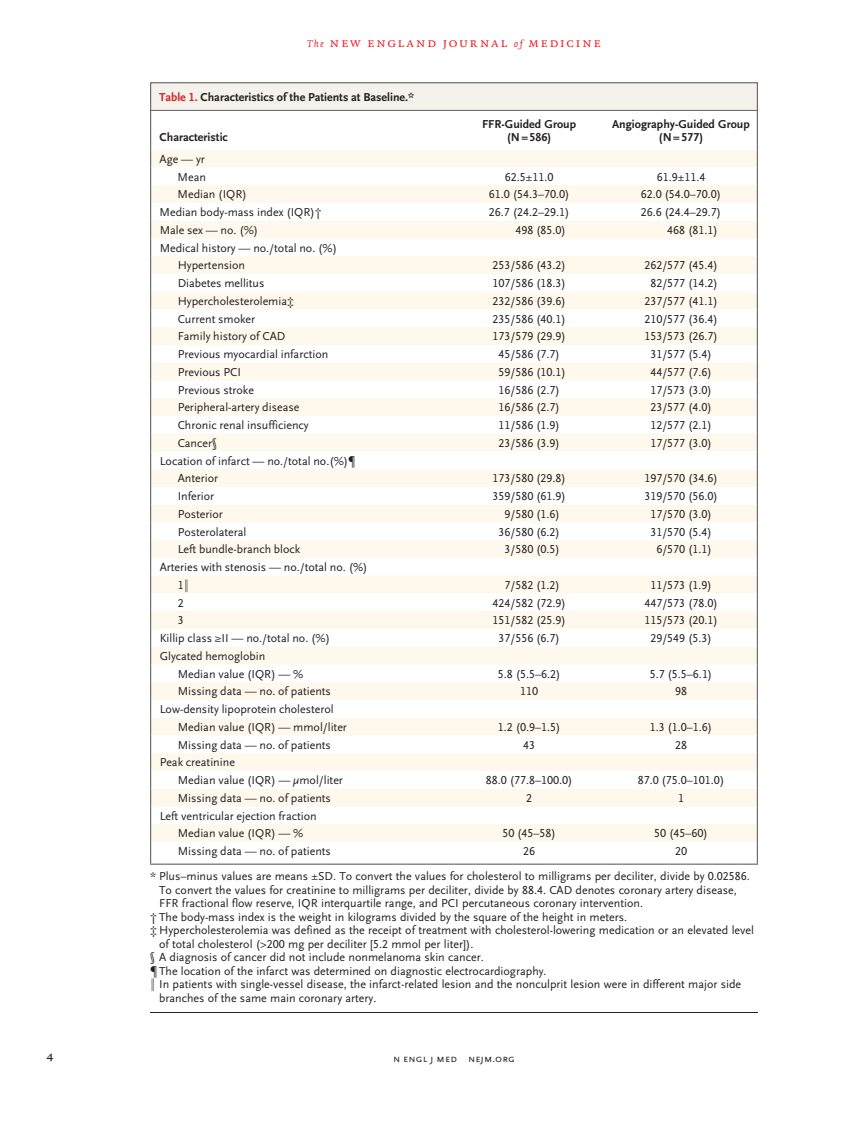
<style>
.page{position:relative;width:851px;height:1134px;background:#fff}
.page>*{position:absolute;margin:0;border:0;box-sizing:border-box;transform-origin:0 0}
.t1{font:14.25px "OTNEJM Quadraat Cap";color:#231f20}
.t2{font:13.5px "OTNEJM Quadraat Cap";letter-spacing:.11em;color:#ee1d23}
.t3{font:12px/17.7px "OTNEJM Scala Sans LF";color:#231f20}
.t4{font:700 12px/13.5px "OTNEJM Scala Sans LF";color:#231f20;text-align:center}
.t5{font:10.8px "OTNEJM Scala Sans LF Cap";letter-spacing:.01em;color:#231f20}
.s1{font-family:"OTNEJM Quadraat";font-style:italic;font-size:10.5px}
.s2{color:#d1232a}
</style>
<div class="page">
<div style="left:150px;top:83px;width:608px;height:28px;background:#f5f1eb"></div>
<div style="left:150px;top:82px;width:608px;height:29px;border:1px solid #636366"></div>
<hr style="left:150px;top:110px;width:608px;height:1px;background:#636366">
<svg style="left:151px;top:150px;width:605px;height:692px;fill:#fefaef"></svg>
<hr style="left:150px;top:110px;width:1px;height:40px;background:#636366">
<hr style="left:756px;top:110px;width:2px;height:40px;background:#636366">
<svg style="left:756px;top:150px;width:2px;height:692px"></svg>
<svg style="left:150px;top:150px;width:1px;height:714px"></svg>
<hr style="left:756px;top:842px;width:2px;height:22px;background:#636366">
<hr style="left:150px;top:864px;width:303px;height:1px;background:#636366">
<hr style="left:453px;top:864px;width:151px;height:1px;background:#636366">
<hr style="left:604px;top:864px;width:153px;height:1px;background:#636366">
<hr style="left:150px;top:1012px;width:608px;height:1px;background:#231f20">
<p class="t2" style="left:307px;top:35px;width:295px"><span class="s1">The</span> new england journal <span class="s1">of</span> medicine</p>
<p class="t4" style="left:159px;top:90px;width:256px"><span class="s2">Table 1.</span> Characteristics of the Patients at Baseline.*</p>
<p class="t4" style="left:160px;top:131px;width:70px">Characteristic</p>
<p class="t3" style="left:160px;top:151px;width:48px;text-align:right">Age — yr<br>Mean</p>
<p class="t4" style="left:482px;top:118px;width:96px">FFR-Guided Group (N=586)</p>
<p class="t4" style="left:612px;top:118px;width:139px">Angiography-Guided Group (N=577)</p>
<p class="t3" style="left:505px;top:168px;width:50px">62.5±11.0</p>
<p class="t3" style="left:656px;top:168px;width:50px">61.9±11.4</p>
<p class="t3" style="left:178px;top:186px;width:71px">Median (IQR)</p>
<p class="t3" style="left:489px;top:186px;width:82px">61.0 (54.3–70.0)</p>
<p class="t3" style="left:640px;top:186px;width:82px">62.0 (54.0–70.0)</p>
<p class="t3" style="left:160px;top:204px;width:163px">Median body-mass index (IQR)†</p>
<p class="t3" style="left:489px;top:204px;width:82px">26.7 (24.2–29.1)</p>
<p class="t3" style="left:640px;top:204px;width:82px">26.6 (24.4–29.7)</p>
<p class="t3" style="left:160px;top:221px;width:100px">Male sex — no. (%)</p>
<p class="t3" style="left:515px;top:221px;width:52px">498 (85.0)</p>
<p class="t3" style="left:667px;top:221px;width:52px">468 (81.1)</p>
<p class="t3" style="left:178px;top:239px;width:161px;text-indent:-18px">Medical history — no./total no. (%)<br>Hypertension</p>
<p class="t3" style="left:492px;top:257px;width:75px">253/586 (43.2)</p>
<p class="t3" style="left:644px;top:257px;width:75px">262/577 (45.4)</p>
<p class="t3" style="left:178px;top:275px;width:88px">Diabetes mellitus</p>
<p class="t3" style="left:492px;top:275px;width:75px">107/586 (18.3)</p>
<p class="t3" style="left:650px;top:275px;width:69px">82/577 (14.2)</p>
<p class="t3" style="left:178px;top:292px;width:118px">Hypercholesterolemia‡</p>
<p class="t3" style="left:492px;top:292px;width:75px">232/586 (39.6)</p>
<p class="t3" style="left:644px;top:292px;width:75px">237/577 (41.1)</p>
<p class="t3" style="left:178px;top:310px;width:79px">Current smoker</p>
<p class="t3" style="left:492px;top:310px;width:75px">235/586 (40.1)</p>
<p class="t3" style="left:644px;top:310px;width:75px">210/577 (36.4)</p>
<p class="t3" style="left:178px;top:328px;width:109px">Family history of CAD</p>
<p class="t3" style="left:492px;top:328px;width:75px">173/579 (29.9)</p>
<p class="t3" style="left:644px;top:328px;width:75px">153/573 (26.7)</p>
<p class="t3" style="left:178px;top:346px;width:152px">Previous myocardial infarction</p>
<p class="t3" style="left:498px;top:346px;width:63px">45/586 (7.7)</p>
<p class="t3" style="left:650px;top:346px;width:63px">31/577 (5.4)</p>
<p class="t3" style="left:178px;top:363px;width:65px">Previous PCI</p>
<p class="t3" style="left:498px;top:363px;width:69px">59/586 (10.1)</p>
<p class="t3" style="left:650px;top:363px;width:63px">44/577 (7.6)</p>
<p class="t3" style="left:178px;top:381px;width:78px">Previous stroke</p>
<p class="t3" style="left:498px;top:381px;width:63px">16/586 (2.7)</p>
<p class="t3" style="left:650px;top:381px;width:63px">17/573 (3.0)</p>
<p class="t3" style="left:178px;top:399px;width:123px">Peripheral-artery disease</p>
<p class="t3" style="left:498px;top:399px;width:63px">16/586 (2.7)</p>
<p class="t3" style="left:650px;top:399px;width:63px">23/577 (4.0)</p>
<p class="t3" style="left:178px;top:417px;width:133px">Chronic renal insufficiency</p>
<p class="t3" style="left:498px;top:417px;width:63px">11/586 (1.9)</p>
<p class="t3" style="left:650px;top:417px;width:63px">12/577 (2.1)</p>
<p class="t3" style="left:178px;top:434px;width:41px">Cancer§</p>
<p class="t3" style="left:498px;top:434px;width:63px">23/586 (3.9)</p>
<p class="t3" style="left:650px;top:434px;width:63px">17/577 (3.0)</p>
<p class="t3" style="left:178px;top:452px;width:180px;text-indent:-18px">Location of infarct — no./total no.(%)¶<br>Anterior</p>
<p class="t3" style="left:492px;top:470px;width:75px">173/580 (29.8)</p>
<p class="t3" style="left:644px;top:470px;width:75px">197/570 (34.6)</p>
<p class="t3" style="left:178px;top:488px;width:38px">Inferior</p>
<p class="t3" style="left:492px;top:488px;width:75px">359/580 (61.9)</p>
<p class="t3" style="left:644px;top:488px;width:75px">319/570 (56.0)</p>
<p class="t3" style="left:178px;top:505px;width:47px">Posterior</p>
<p class="t3" style="left:504px;top:505px;width:57px">9/580 (1.6)</p>
<p class="t3" style="left:650px;top:505px;width:63px">17/570 (3.0)</p>
<p class="t3" style="left:178px;top:523px;width:70px">Posterolateral</p>
<p class="t3" style="left:498px;top:523px;width:63px">36/580 (6.2)</p>
<p class="t3" style="left:650px;top:523px;width:63px">31/570 (5.4)</p>
<p class="t3" style="left:178px;top:541px;width:124px">Left bundle-branch block</p>
<p class="t3" style="left:504px;top:541px;width:57px">3/580 (0.5)</p>
<p class="t3" style="left:656px;top:541px;width:57px">6/570 (1.1)</p>
<p class="t3" style="left:178px;top:559px;width:191px;text-indent:-18px">Arteries with stenosis — no./total no. (%)<br>1‖</p>
<p class="t3" style="left:504px;top:576px;width:57px">7/582 (1.2)</p>
<p class="t3" style="left:650px;top:576px;width:63px">11/573 (1.9)</p>
<p class="t3" style="left:178px;top:594px;width:7px">2</p>
<p class="t3" style="left:492px;top:594px;width:75px">424/582 (72.9)</p>
<p class="t3" style="left:644px;top:594px;width:75px">447/573 (78.0)</p>
<p class="t3" style="left:178px;top:612px;width:7px">3</p>
<p class="t3" style="left:492px;top:612px;width:75px">151/582 (25.9)</p>
<p class="t3" style="left:644px;top:612px;width:75px">115/573 (20.1)</p>
<p class="t3" style="left:160px;top:630px;width:172px">Killip class ≥II — no./total no. (%)</p>
<p class="t3" style="left:498px;top:630px;width:63px">37/556 (6.7)</p>
<p class="t3" style="left:650px;top:630px;width:63px">29/549 (5.3)</p>
<p class="t3" style="left:178px;top:647px;width:127px;text-indent:-18px">Glycated hemoglobin<br>Median value (IQR) — %</p>
<p class="t3" style="left:498px;top:665px;width:64px">5.8 (5.5–6.2)</p>
<p class="t3" style="left:649px;top:665px;width:64px">5.7 (5.5–6.1)</p>
<p class="t3" style="left:178px;top:683px;width:155px">Missing data — no. of patients</p>
<p class="t3" style="left:520px;top:683px;width:19px">110</p>
<p class="t3" style="left:675px;top:683px;width:13px">98</p>
<p class="t3" style="left:178px;top:701px;width:171px;text-indent:-18px">Low-density lipoprotein cholesterol<br>Median value (IQR) — mmol/liter</p>
<p class="t3" style="left:498px;top:718px;width:64px">1.2 (0.9–1.5)</p>
<p class="t3" style="left:649px;top:718px;width:64px">1.3 (1.0–1.6)</p>
<p class="t3" style="left:178px;top:736px;width:155px">Missing data — no. of patients</p>
<p class="t3" style="left:523px;top:736px;width:13px">43</p>
<p class="t3" style="left:675px;top:736px;width:13px">28</p>
<p class="t3" style="left:178px;top:754px;width:167px;text-indent:-18px">Peak creatinine<br>Median value (IQR) — μmol/liter</p>
<p class="t3" style="left:486px;top:772px;width:88px">88.0 (77.8–100.0)</p>
<p class="t3" style="left:637px;top:772px;width:88px">87.0 (75.0–101.0)</p>
<p class="t3" style="left:178px;top:789px;width:155px">Missing data — no. of patients</p>
<p class="t3" style="left:526px;top:789px;width:7px">2</p>
<p class="t3" style="left:678px;top:789px;width:7px">1</p>
<p class="t3" style="left:160px;top:807px;width:158px;text-align:center">Left ventricular ejection fraction<br>Median value (IQR) — %</p>
<p class="t3" style="left:502px;top:825px;width:55px">50 (45–58)</p>
<p class="t3" style="left:654px;top:825px;width:55px">50 (45–60)</p>
<p class="t3" style="left:178px;top:843px;width:155px">Missing data — no. of patients</p>
<p class="t3" style="left:523px;top:843px;width:13px">26</p>
<p class="t3" style="left:150px;top:839px;width:601px;line-height:25.3px;text-indent:525px">20<br>* Plus–minus values are means ±SD. To convert the values for cholesterol to milligrams per deciliter, divide by 0.02586.</p>
<p class="t3" style="left:159px;top:881px;width:579px">To convert the values for creatinine to milligrams per deciliter, divide by 88.4. CAD denotes coronary artery disease,</p>
<p class="t3" style="left:159px;top:895px;width:485px">FFR fractional flow reserve, IQR interquartile range, and PCI percutaneous coronary intervention.</p>
<p class="t3" style="left:150px;top:908px;width:478px">† The body-mass index is the weight in kilograms divided by the square of the height in meters.</p>
<p class="t3" style="left:150px;top:922px;width:605px">‡ Hypercholesterolemia was defined as the receipt of treatment with cholesterol-lowering medication or an elevated level</p>
<p class="t3" style="left:159px;top:935px;width:316px">of total cholesterol (&gt;200 mg per deciliter [5.2 mmol per liter]).</p>
<p class="t3" style="left:150px;top:949px;width:335px">§ A diagnosis of cancer did not include nonmelanoma skin cancer.</p>
<p class="t3" style="left:150px;top:962px;width:398px">¶The location of the infarct was determined on diagnostic electrocardiography.</p>
<p class="t3" style="left:150px;top:976px;width:592px">‖ In patients with single-vessel disease, the infarct-related lesion and the nonculprit lesion were in different major side</p>
<p class="t3" style="left:159px;top:989px;width:219px">branches of the same main coronary artery.</p>
<p class="t1" style="left:46px;top:1048px;width:9px">4</p>
<p class="t5" style="left:393px;top:1053px;width:123px">n engl j med nejm.org</p>
</div>
